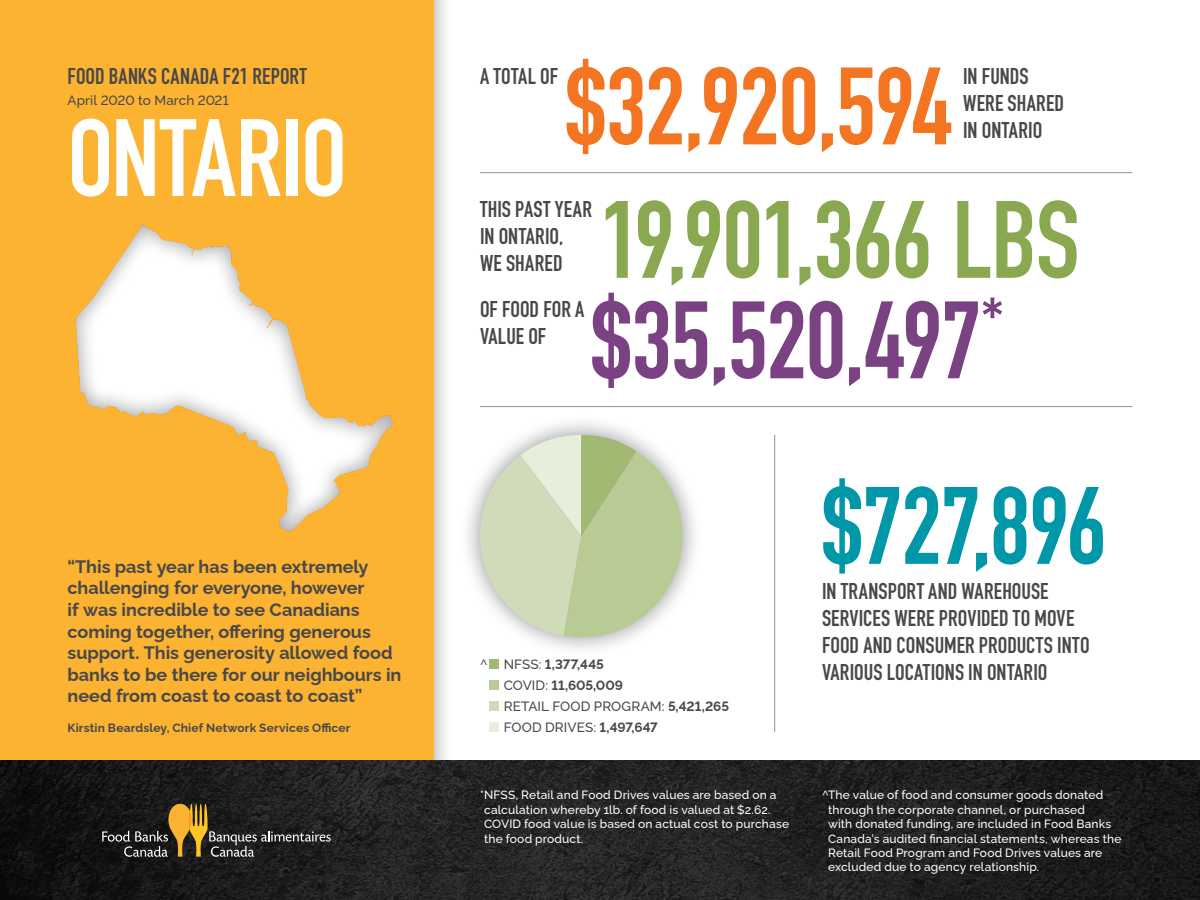
<style>
.page{position:relative;width:1200px;height:900px;background:#fff}
.page>*{position:absolute;margin:0;border:0;box-sizing:border-box;transform-origin:0 0}
.t1{font:700 108px/100.5px "DIN Condensed";letter-spacing:-.01em;color:#89a84f}
.t2{font:700 108px "DIN Condensed";letter-spacing:-.01em;color:#f47521}
.t3{font:700 108px "DIN Condensed";letter-spacing:-.01em;color:#0097a9}
.t4{font:700 108px "DIN Condensed";letter-spacing:-.01em;color:#fff}
.t5{font:700 22.5px/27px "DIN Condensed";letter-spacing:.005em;color:#48484a}
.t6{font:700 18px/21.6px "Raleway";color:#48484a}
.t7{font:500 13.5px/21px "Raleway";letter-spacing:.01em;color:#48484a}
.t8{font:500 12px/14.4px "Raleway";letter-spacing:.01em;color:#fff}
.t9{font:700 12px "Raleway";letter-spacing:.015em;color:#48484a}
.s1{color:#7a4183}
.s2{font-weight:700}
</style>
<div class="page">
<div style="left:0;top:0;width:454px;height:900px;background:#000;opacity:.35"></div>
<div style="left:0;top:0;width:433px;height:900px;background:#fcb331"></div>
<img style="left:0;top:760px;width:1200px;height:140px">
<div style="left:61px;top:215px;width:345px;height:319px;background:#000;opacity:.35"></div>
<svg style="left:102px;top:804px;width:229px;height:53px;background:#413a2c"></svg>
<div style="left:459px;top:414px;width:244px;height:244px;background:#000;opacity:.35"></div>
<svg style="left:472px;top:435px;width:225px;height:208px"></svg>
<div style="left:489px;top:659px;width:10px;height:10px;background:#a1b972"></div>
<div style="left:489px;top:680px;width:10px;height:10px;background:#b8cb95"></div>
<div style="left:489px;top:701px;width:10px;height:10px;background:#d0dcb9"></div>
<div style="left:489px;top:722px;width:10px;height:10px;background:#e7eedc"></div>
<hr style="left:480px;top:172px;width:652px;height:1px;background:#919192">
<hr style="left:480px;top:406px;width:652px;height:1px;background:#919192">
<hr style="left:774px;top:435px;width:1px;height:297px;background:#919192">
<h2 class="t5" style="left:68px;top:62px;width:241px">FOOD BANKS CANADA F21 REPORT</h2>
<p class="t7" style="left:68px;top:88px;width:163px">April 2020 to March 2021</p>
<h1 class="t4" style="left:68px;top:86px;width:281px">ONTARIO</h1>
<p class="t6" style="left:68px;top:554px;width:335px">“This past year has been extremely challenging for everyone, however<br>if was incredible to see Canadians coming together, offering generous support. This generosity allowed food banks to be there for our neighbours in need from coast to coast to coast”</p>
<p class="t9" style="left:68px;top:718px;width:285px">Kirstin Beardsley, Chief Network Services Officer</p>
<h2 class="t5" style="left:480px;top:62px;width:80px">A TOTAL OF</h2>
<h1 class="t2" style="left:566px;top:34px;width:388px">$32,920,594</h1>
<h2 class="t5" style="left:963px;top:62px;width:103px">IN FUNDS<br>WERE SHARED<br>IN ONTARIO</h2>
<h2 class="t5" style="left:480px;top:195px;width:114px">THIS PAST YEAR<br>IN ONTARIO,<br>WE SHARED</h2>
<h1 class="t1" style="left:591px;top:189px;width:490px">19,901,366 LBS <span class="s1">$35,520,497</span><sup>*</sup></h1>
<h2 class="t5" style="left:480px;top:296px;width:106px">OF FOOD FOR A<br>VALUE OF</h2>
<p class="t7" style="left:504px;top:652px;width:227px;text-indent:-24px">^ NFSS: <span class="s2">1,377,445<br></span>COVID: <span class="s2">11,605,009<br></span>RETAIL FOOD PROGRAM: <span class="s2">5,421,265<br></span>FOOD DRIVES: <span class="s2">1,497,647</span></p>
<h1 class="t3" style="left:822px;top:453px;width:286px">$727,896</h1>
<h2 class="t5" style="left:822px;top:577px;width:269px">IN TRANSPORT AND WAREHOUSE<br>SERVICES WERE PROVIDED TO MOVE<br>FOOD AND CONSUMER PRODUCTS INTO<br>VARIOUS LOCATIONS IN ONTARIO</h2>
<p class="t8" style="left:484px;top:787px;width:307px;text-indent:-4px">*NFSS, Retail and Food Drives values are based on a calculation whereby 1lb. of food is valued at $2.62.<br>COVID food value is based on actual cost to purchase the food product.</p>
<p class="t8" style="left:828px;top:787px;width:295px;text-indent:-6px">^The value of food and consumer goods donated through the corporate channel, or purchased<br>with donated funding, are included in Food Banks Canada’s audited financial statements, whereas the Retail Food Program and Food Drives values are excluded due to agency relationship.</p>
</div>
